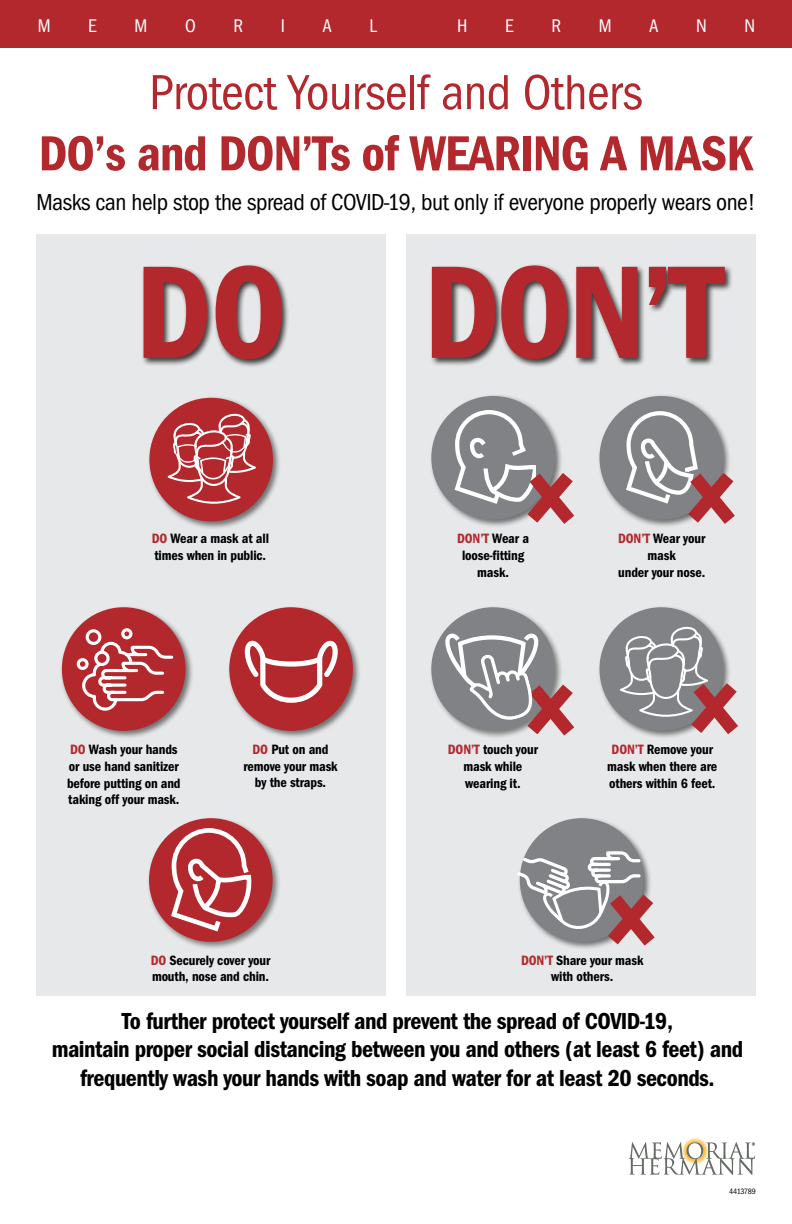
<style>
.page{position:relative;width:792px;height:1224px;background:#fff}
.page>*{position:absolute;margin:0;border:0;box-sizing:border-box;transform-origin:0 0}
.t1{font:600 136.5px "Franklin Got Cd ITC";color:#b3282d}
.t2{font:600 51px "Franklin Got Cd ITC";letter-spacing:-.02em;color:#b3282d}
.t3{font:51px "Franklin Got Cd ITC";letter-spacing:-.01em;color:#b3282d}
.t4{font:600 24px/28.8px "Franklin Got Cd ITC";letter-spacing:-.02em;color:#000;text-align:center}
.t5{font:24px "Franklin Got Cd ITC";letter-spacing:-.02em;color:#000}
.t6{font:19px "Franklin Got Cd ITC";color:#fff}
.t7{font:600 14px/16.8px "Franklin Got Cd ITC";letter-spacing:-.01em;color:#000;text-align:center}
.t8{font:8px "Franklin Got Cd ITC";letter-spacing:-.03em;color:#000}
.s1{color:#b3282d}
</style>
<div class="page">
<div style="left:407px;top:234px;width:349px;height:761px;background:#e7e8e9"></div>
<div style="left:36px;top:234px;width:349px;height:761px;background:#e7e8e9"></div>
<div style="left:141px;top:263px;width:149px;height:105px;background:#000;opacity:.75"></div>
<div style="left:430px;top:263px;width:304px;height:105px;background:#000;opacity:.75"></div>
<div style="left:60px;top:605px;width:134px;height:135px;background:#000;opacity:.52"></div>
<div style="left:62px;top:607px;width:124px;height:124px;background:#b3282d;border-radius:50%"></div>
<svg style="left:77px;top:628px;width:96px;height:82px"></svg>
<div style="left:597px;top:605px;width:135px;height:135px;background:#000;opacity:.52"></div>
<div style="left:600px;top:607px;width:123px;height:124px;background:#808285;border-radius:50%"></div>
<div style="left:597px;top:394px;width:135px;height:134px;background:#000;opacity:.52"></div>
<div style="left:600px;top:396px;width:123px;height:124px;background:#808285;border-radius:50%"></div>
<div style="left:431px;top:607px;width:124px;height:124px;background:#808285;border-radius:50%"></div>
<svg style="left:444px;top:633px;width:131px;height:105px"></svg>
<div style="left:429px;top:394px;width:135px;height:134px;background:#000;opacity:.52"></div>
<div style="left:431px;top:396px;width:124px;height:124px;background:#808285;border-radius:50%"></div>
<svg style="left:453px;top:408px;width:122px;height:120px"></svg>
<svg style="left:620px;top:626px;width:118px;height:114px"></svg>
<div style="left:517px;top:816px;width:135px;height:135px;background:#000;opacity:.52"></div>
<div style="left:520px;top:818px;width:123px;height:124px;background:#808285;border-radius:50%"></div>
<svg style="left:517px;top:850px;width:138px;height:101px"></svg>
<svg style="left:626px;top:410px;width:109px;height:118px"></svg>
<div style="left:147px;top:816px;width:134px;height:135px;background:#000;opacity:.47"></div>
<div style="left:149px;top:818px;width:124px;height:124px;background:#b3282d;border-radius:50%"></div>
<div style="left:227px;top:605px;width:135px;height:135px;background:#000;opacity:.52"></div>
<div style="left:229px;top:607px;width:124px;height:124px;background:#b3282d;border-radius:50%"></div>
<svg style="left:245px;top:641px;width:93px;height:62px"></svg>
<svg style="left:170px;top:826px;width:83px;height:107px"></svg>
<div style="left:147px;top:395px;width:135px;height:135px;background:#000;opacity:.52"></div>
<div style="left:149px;top:398px;width:124px;height:123px;background:#b3282d;border-radius:50%"></div>
<svg style="left:168px;top:413px;width:88px;height:91px"></svg>
<img style="left:685px;top:1138px;width:20px;height:4px">
<svg style="left:629px;top:1142px;width:126px;height:33px"></svg>
<div style="left:0;top:0;width:792px;height:48px;background:#b3282d"></div>
<h3 class="t6" style="left:38px;top:15px;width:14px">M</h3>
<h3 class="t6" style="left:88px;top:15px;width:10px">E</h3>
<h3 class="t6" style="left:135px;top:15px;width:14px">M</h3>
<h3 class="t6" style="left:185px;top:15px;width:12px">O</h3>
<h3 class="t6" style="left:233px;top:15px;width:11px">R</h3>
<h3 class="t6" style="left:281px;top:15px;width:6px">I</h3>
<h3 class="t6" style="left:323px;top:15px;width:11px">A</h3>
<h3 class="t6" style="left:370px;top:15px;width:9px">L</h3>
<h3 class="t6" style="left:457px;top:15px;width:12px">H</h3>
<h3 class="t6" style="left:505px;top:15px;width:10px">E</h3>
<h3 class="t6" style="left:551px;top:15px;width:11px">R</h3>
<h3 class="t6" style="left:599px;top:15px;width:14px">M</h3>
<h3 class="t6" style="left:649px;top:15px;width:11px">A</h3>
<h3 class="t6" style="left:696px;top:15px;width:12px">N</h3>
<h3 class="t6" style="left:745px;top:15px;width:12px">N</h3>
<h2 class="t3" style="left:149px;top:62px;width:495px">Protect Yourself and Others</h2>
<h2 class="t2" style="left:39px;top:124px;width:716px">DO’s and DON’Ts of WEARING A MASK</h2>
<h3 class="t5" style="left:36px;top:188px;width:721px">Masks can help stop the spread of COVID-19, but only if everyone properly wears one!</h3>
<h1 class="t1" style="left:135px;top:233px;width:590px">DO DON’T</h1>
<p class="t7" style="left:152px;top:530px;width:119px;text-align:left"><span class="s1">DO</span> Wear a mask at all times when in public.</p>
<p class="t7" style="left:457px;top:530px;width:73px"><span class="s1">DON’T</span> Wear a loose-fitting mask.</p>
<p class="t7" style="left:618px;top:530px;width:89px"><span class="s1">DON’T</span> Wear your mask<br>under your nose.</p>
<p class="t7" style="left:243px;top:741px;width:96px"><span class="s1">DO</span> Put on and remove your mask by the straps.</p>
<p class="t7" style="left:67px;top:741px;width:115px;text-align:left"><span class="s1">DO</span> Wash your hands or use hand sanitizer before putting on and taking off your mask.</p>
<p class="t7" style="left:607px;top:741px;width:112px"><span class="s1">DON’T</span> Remove your mask when there are others within 6 feet.</p>
<p class="t7" style="left:448px;top:741px;width:92px"><span class="s1">DON’T</span> touch your mask while wearing it.</p>
<p class="t7" style="left:151px;top:951px;width:121px;text-align:left"><span class="s1">DO</span> Securely cover your mouth, nose and chin.</p>
<p class="t7" style="left:521px;top:951px;width:124px"><span class="s1">DON’T</span> Share your mask with others.</p>
<h3 class="t4" style="left:52px;top:1006px;width:693px">To further protect yourself and prevent the spread of COVID-19,<br>maintain proper social distancing between you and others (at least 6 feet) and frequently wash your hands with soap and water for at least 20 seconds.</h3>
<p class="t8" style="left:729px;top:1187px;width:28px">4413789</p>
</div>
